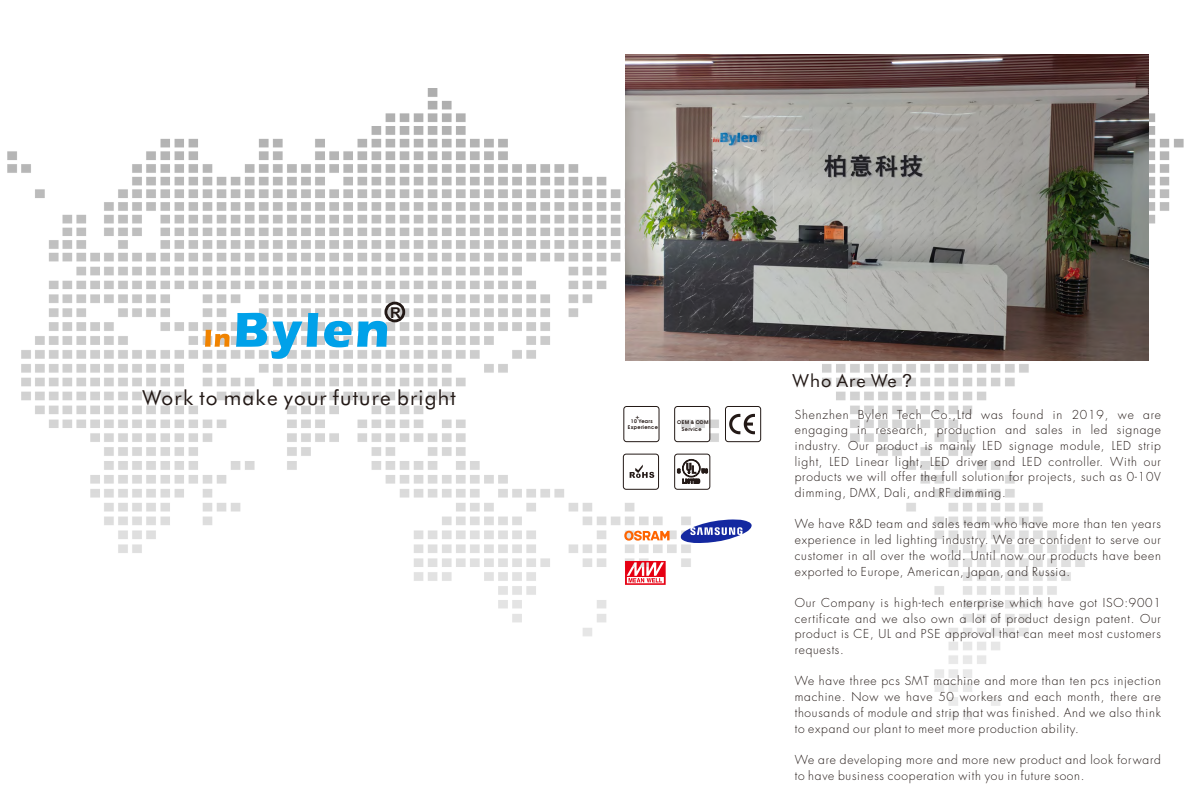
<style>
.page{position:relative;width:1191px;height:808px;background:#fff}
.page>*{position:absolute;margin:0;border:0;box-sizing:border-box;transform-origin:0 0}
.t1{font:20.7px "Futura BT";letter-spacing:.06em;color:#231916}
.t2{font:18px "Futura BT";letter-spacing:.06em;color:#231916}
.t3{font:700 15px "Arial";color:#231916}
.t4{font:300 12px/15.7px "Futura";letter-spacing:.06em;color:#231916;text-align:justify}
.t5{font:7px "Arial";color:#231916}
.t6{font:700 5px/6.3px "Avian";letter-spacing:.06em;color:#231916;text-align:center}
.s1{font-family:"Arial"}
</style>
<div class="page">
<img style="left:8px;top:89px;width:1175px;height:630px">
<div style="left:623px;top:406px;width:36px;height:36px;border:1px solid #231916;border-radius:3px"></div>
<div style="left:674px;top:406px;width:36px;height:36px;border:1px solid #231916;border-radius:3px"></div>
<div style="left:725px;top:406px;width:36px;height:36px;border:1px solid #231916;border-radius:3px"></div>
<div style="left:623px;top:454px;width:36px;height:36px;border:1px solid #231916;border-radius:3px"></div>
<div style="left:674px;top:454px;width:36px;height:36px;border:1px solid #231916;border-radius:3px"></div>
<svg style="left:729px;top:414px;width:26px;height:20px"></svg>
<svg style="left:629px;top:465px;width:25px;height:13px"></svg>
<svg style="left:677px;top:459px;width:31px;height:25px"></svg>
<svg style="left:624px;top:531px;width:45px;height:10px"></svg>
<svg style="left:680px;top:519px;width:72px;height:24px"></svg>
<svg style="left:625px;top:561px;width:40px;height:24px"></svg>
<svg style="left:205px;top:330px;width:25px;height:17px"></svg>
<svg style="left:236px;top:313px;width:151px;height:46px"></svg>
<div style="left:384px;top:302px;width:21px;height:20px;border:3px solid #231916;border-radius:50%"></div>
<img style="left:625px;top:55px;width:523px;height:306px">
<p class="t3" style="left:390px;top:307px;width:12px">R</p>
<h1 class="t1" style="left:143px;top:389px;width:315px">Work to make your future bright</h1>
<p class="t5" style="left:635px;top:415px;width:6px">+</p>
<p class="t6" style="left:628px;top:418px;width:32px">10 Years<br>Experience</p>
<p class="t6" style="left:677px;top:419px;width:33px">OEM &amp; ODM<br>Service</p>
<h2 class="t2" style="left:792px;top:373px;width:121px">Who Are We <span class="s1">?</span></h2>
<p class="t4" style="left:795px;top:407px;width:368px">Shenzhen Bylen Tech Co.,Ltd was found in 2019, we are engaging in research, production and sales in led signage industry. Our product is mainly LED signage module, LED strip light, LED Linear light, LED driver and LED controller. With our products we will offer the full solution for projects, such as 0-10V dimming, DMX, Dali, and RF dimming.</p>
<p class="t4" style="left:795px;top:517px;width:368px">We have R&amp;D team and sales team who have more than ten years experience in led lighting industry. We are confident to serve our customer in all over the world. Until now our products have been exported to Europe, American, Japan, and Russia.</p>
<p class="t4" style="left:794px;top:596px;width:368px">Our Company is high-tech enterprise which have got ISO:9001 certificate and we also own a lot of product design patent. Our product is CE, UL and PSE approval that can meet most customers requests.</p>
<p class="t4" style="left:794px;top:674px;width:368px">We have three pcs SMT machine and more than ten pcs injection machine. Now we have 50 workers and each month, there are thousands of module and strip that was finished. And we also think to expand our plant to meet more production ability.</p>
<p class="t4" style="left:794px;top:753px;width:367px">We are developing more and more new product and look forward to have business cooperation with you in future soon.</p>
</div>
